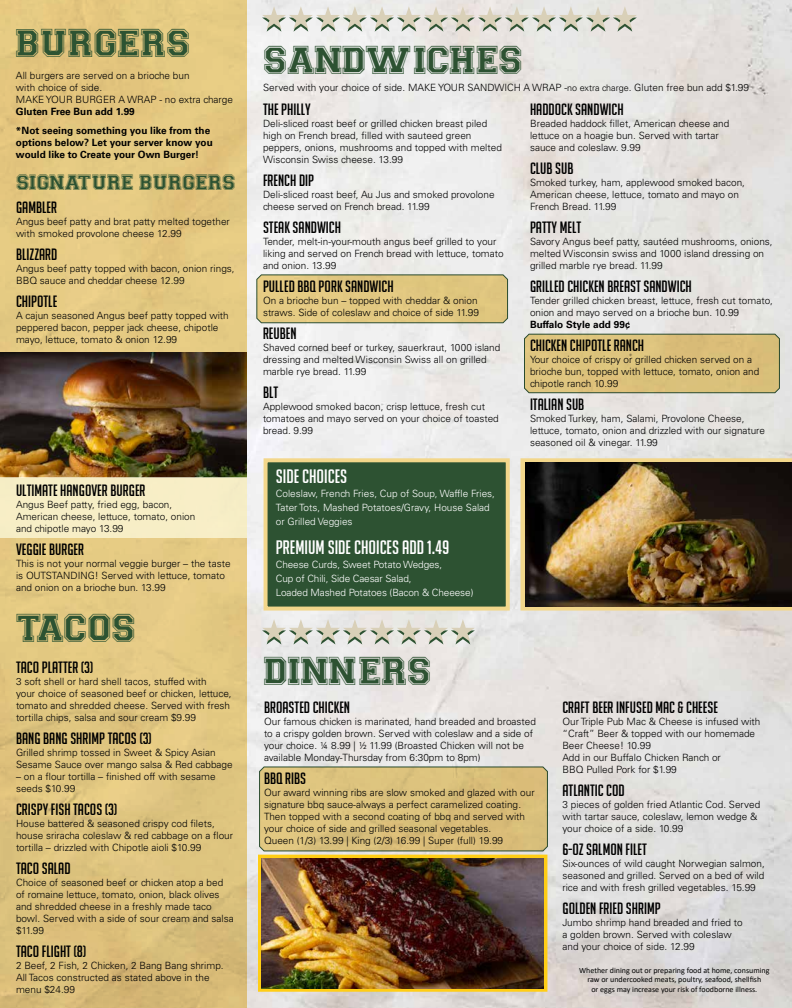
<style>
.page{position:relative;width:792px;height:1008px;background:#fff}
.page>*{position:absolute;margin:0;border:0;box-sizing:border-box;transform-origin:0 0}
.t1{font:40px "Varsity";color:#2d5232}
.t2{font:40px "Varsity";color:#2d5332}
.t3{font:22px "Varsity";color:#2d5232}
.t4{font:19px "Big Noodle Titling";color:#fff}
.t5{font:16px "Big Noodle Titling";color:#000}
.t6{font:300 10px/12px "Univers LT Std";color:#000}
.t7{font:300 10px/14px "Univers LT Std";letter-spacing:-.01em;color:#fff}
.t8{font:700 10px/19px "Univers LT Std";color:#000}
.t9{font:8px/9.6px "Calibri";color:#000;text-align:center}
.s1{font-size:9px}
</style>
<div class="page">
<svg style="left:258px;top:855px;width:289px;height:137px;background:#d5aa1e"></svg>
<div style="left:0;top:0;width:247px;height:1008px;background:#e2c781"></div>
<svg style="left:524px;top:333px;width:256px;height:61px;background:#d4bd7b"></svg>
<svg style="left:256px;top:273px;width:253px;height:51px;background:#dac482"></svg>
<svg style="left:259px;top:766px;width:289px;height:86px;background:#d5bd7a"></svg>
<svg style="left:262px;top:6px;width:375px;height:26px;background:#d4d4ca"></svg>
<svg style="left:262px;top:619px;width:213px;height:26px;background:#d4d4ca"></svg>
<img style="left:0;top:352px;width:247px;height:125px">
<div style="left:0;top:477px;width:247px;height:61px;background:#f7eec6"></div>
<div style="left:264px;top:458px;width:246px;height:153px;background:#2d5232;border:4px solid #f3d78b"></div>
<svg style="left:520px;top:458px;width:272px;height:153px;background:#dec787"></svg>
<img style="left:525px;top:463px;width:267px;height:144px">
<img style="left:262px;top:859px;width:281px;height:129px">
<h1 class="t2" style="left:16px;top:18px;width:176px">BURGERS</h1>
<p class="t6" style="left:16px;top:69px;width:219px">All burgers are served on a brioche bun<br>with choice of side.<br>MAKE YOUR BURGER A WRAP - no extra charge</p>
<p class="t8" style="left:16px;top:102px;width:196px">Gluten Free Bun add 1.99<br>*Not seeing something you like from the</p>
<p class="t8" style="left:16px;top:137px;width:198px;line-height:12px">options below? Let your server know you would like to Create your Own Burger!</p>
<h2 class="t3" style="left:16px;top:168px;width:221px">SIGNATURE BURGERS</h2>
<h3 class="t5" style="left:16px;top:198px;width:43px">GAMBLER</h3>
<p class="t6" style="left:16px;top:215px;width:215px">Angus beef patty and brat patty melted together with smoked provolone cheese 12.99</p>
<h3 class="t5" style="left:16px;top:245px;width:43px">BLIZZARD</h3>
<p class="t6" style="left:16px;top:262px;width:220px">Angus beef patty topped with bacon, onion rings,<br>BBQ sauce and cheddar cheese 12.99</p>
<h3 class="t5" style="left:16px;top:292px;width:43px">CHIPOTLE</h3>
<p class="t6" style="left:16px;top:309px;width:214px">A cajun seasoned Angus beef patty topped with peppered bacon, pepper jack cheese, chipotle mayo, lettuce, tomato &amp; onion 12.99</p>
<h3 class="t5" style="left:16px;top:481px;width:131px">ULTIMATE HANGOVER BURGER</h3>
<p class="t6" style="left:16px;top:498px;width:181px">Angus Beef patty, fried egg, bacon,<br>American cheese, lettuce, tomato, onion and chipotle mayo 13.99</p>
<h3 class="t5" style="left:16px;top:540px;width:70px">VEGGIE BURGER</h3>
<p class="t6" style="left:16px;top:557px;width:216px">This is not your normal veggie burger – the taste is OUTSTANDING! Served with lettuce, tomato and onion on a brioche bun. 13.99</p>
<h1 class="t2" style="left:16px;top:603px;width:121px">TACOS</h1>
<h3 class="t5" style="left:16px;top:658px;width:79px">TACO PLATTER (3)</h3>
<p class="t6" style="left:16px;top:675px;width:217px">3 soft shell or hard shell tacos, stuffed with<br>your choice of seasoned beef or chicken, lettuce, tomato and shredded cheese. Served with fresh tortilla chips, salsa and sour cream $9.99</p>
<h3 class="t5" style="left:16px;top:729px;width:137px">BANG BANG SHRIMP TACOS (3)</h3>
<p class="t6" style="left:16px;top:746px;width:218px">Grilled shrimp tossed in Sweet &amp; Spicy Asian<br>Sesame Sauce over mango salsa &amp; Red cabbage</p>
<p class="t6" style="left:16px;top:770px;width:201px">– on a flour tortilla – finished off with sesame seeds $10.99</p>
<h3 class="t5" style="left:16px;top:800px;width:103px">CRISPY FISH TACOS (3)</h3>
<p class="t6" style="left:16px;top:817px;width:219px">House battered &amp; seasoned crispy cod filets, house sriracha coleslaw &amp; red cabbage on a flour tortilla – drizzled with Chipotle aioli $10.99</p>
<h3 class="t5" style="left:16px;top:859px;width:56px">TACO SALAD</h3>
<p class="t6" style="left:16px;top:876px;width:219px">Choice of seasoned beef or chicken atop a bed of romaine lettuce, tomato, onion, black olives and shredded cheese in a freshly made taco bowl. Served with a side of sour cream and salsa $11.99</p>
<h3 class="t5" style="left:16px;top:942px;width:72px">TACO FLIGHT (8)</h3>
<p class="t6" style="left:16px;top:959px;width:209px">2 Beef, 2 Fish, 2 Chicken, 2 Bang Bang shrimp.<br>All Tacos constructed as stated above in the menu $24.99</p>
<h1 class="t1" style="left:263px;top:35px;width:261px">SANDWICHES</h1>
<p class="t6" style="left:263px;top:82px;width:488px">Served with your choice of side. MAKE YOUR SANDWICH A WRAP -<span class="s1">no extra charge</span>. Gluten free bun add $1.99</p>
<h3 class="t5" style="left:263px;top:101px;width:49px">THE PHILLY</h3>
<p class="t6" style="left:263px;top:118px;width:240px">Deli-sliced roast beef or grilled chicken breast piled high on French bread, filled with sauteed green peppers, onions, mushrooms and topped with melted Wisconsin Swiss cheese. 13.99</p>
<h3 class="t5" style="left:263px;top:172px;width:53px">FRENCH DIP</h3>
<p class="t6" style="left:263px;top:189px;width:233px">Deli-sliced roast beef, Au Jus and smoked provolone cheese served on French bread. 11.99</p>
<h3 class="t5" style="left:263px;top:219px;width:80px">STEAK SANDWICH</h3>
<p class="t6" style="left:263px;top:236px;width:242px">Tender, melt-in-your-mouth angus beef grilled to your liking and served on French bread with lettuce, tomato and onion. 13.99</p>
<h3 class="t5" style="left:263px;top:278px;width:132px">PULLED BBQ PORK SANDWICH</h3>
<p class="t6" style="left:263px;top:295px;width:218px">On a brioche bun – topped with cheddar &amp; onion straws. Side of coleslaw and choice of side 11.99</p>
<h3 class="t5" style="left:263px;top:325px;width:35px">REUBEN</h3>
<p class="t6" style="left:263px;top:342px;width:239px">Shaved corned beef or turkey, sauerkraut, 1000 island dressing and melted Wisconsin Swiss all on grilled marble rye bread. 11.99</p>
<h3 class="t5" style="left:263px;top:384px;width:17px">BLT</h3>
<p class="t6" style="left:263px;top:401px;width:237px">Applewood smoked bacon, crisp lettuce, fresh cut tomatoes and mayo served on your choice of toasted bread. 9.99</p>
<h3 class="t4" style="left:276px;top:466px;width:73px">SIDE CHOICES</h3>
<p class="t7" style="left:276px;top:487px;width:221px">Coleslaw, French Fries, Cup of Soup, Waffle Fries,<br>Tater Tots, Mashed Potatoes/Gravy, House Salad or Grilled Veggies</p>
<h3 class="t4" style="left:276px;top:537px;width:175px">PREMIUM SIDE CHOICES ADD 1.49</h3>
<p class="t7" style="left:276px;top:558px;width:199px">Cheese Curds, Sweet Potato Wedges,<br>Cup of Chili, Side Caesar Salad,<br>Loaded Mashed Potatoes (Bacon &amp; Cheeese)</p>
<h1 class="t1" style="left:264px;top:646px;width:169px">DINNERS</h1>
<h3 class="t5" style="left:530px;top:101px;width:95px">HADDOCK SANDWICH</h3>
<p class="t6" style="left:530px;top:118px;width:201px">Breaded haddock fillet, American cheese and lettuce on a hoagie bun. Served with tartar sauce and coleslaw. 9.99</p>
<h3 class="t5" style="left:530px;top:160px;width:45px">CLUB SUB</h3>
<p class="t6" style="left:530px;top:177px;width:217px">Smoked turkey, ham, applewood smoked bacon,<br>American cheese, lettuce, tomato and mayo on<br>French Bread. 11.99</p>
<h3 class="t5" style="left:530px;top:219px;width:53px">PATTY MELT</h3>
<p class="t6" style="left:530px;top:236px;width:244px">Savory Angus beef patty, sautéed mushrooms, onions, melted Wisconsin swiss and 1000 island dressing on grilled marble rye bread. 11.99</p>
<h3 class="t5" style="left:530px;top:278px;width:163px">GRILLED CHICKEN BREAST SANDWICH</h3>
<p class="t6" style="left:530px;top:295px;width:245px">Tender grilled chicken breast, lettuce, fresh cut tomato, onion and mayo served on a brioche bun. 10.99</p>
<p class="t8" style="left:530px;top:315px;width:102px">Buffalo Style add 99¢</p>
<h3 class="t5" style="left:530px;top:337px;width:116px">CHICKEN CHIPOTLE RANCH</h3>
<p class="t6" style="left:530px;top:354px;width:231px">Your choice of crispy or grilled chicken served on a brioche bun, topped with lettuce, tomato, onion and chipotle ranch 10.99</p>
<h3 class="t5" style="left:530px;top:396px;width:56px">ITALIAN SUB</h3>
<p class="t6" style="left:530px;top:413px;width:237px">Smoked Turkey, ham, Salami, Provolone Cheese, lettuce, tomato, onion and drizzled with our signature seasoned oil &amp; vinegar. 11.99</p>
<h3 class="t5" style="left:264px;top:699px;width:88px">BROASTED CHICKEN</h3>
<p class="t6" style="left:264px;top:715px;width:274px">Our famous chicken is marinated, hand breaded and broasted to a crispy golden brown. Served with coleslaw and a side of your choice. ¼ 8.99 | ½ 11.99 (Broasted Chicken will not be available Monday-Thursday from 6:30pm to 8pm)</p>
<h3 class="t5" style="left:264px;top:770px;width:44px">BBQ RIBS</h3>
<p class="t6" style="left:264px;top:786px;width:272px">Our award winning ribs are slow smoked and glazed with our signature bbq sauce-always a perfect caramelized coating.<br>Then topped with a second coating of bbq and served with your choice of side and grilled seasonal vegetables.<br>Queen (1/3) 13.99 | King (2/3) 16.99 | Super (full) 19.99</p>
<h3 class="t5" style="left:562px;top:699px;width:157px">CRAFT BEER INFUSED MAC &amp; CHEESE</h3>
<p class="t6" style="left:562px;top:715px;width:200px">Our Triple Pub Mac &amp; Cheese is infused with “Craft” Beer &amp; topped with our homemade<br>Beer Cheese! 10.99<br>Add in our Buffalo Chicken Ranch or<br>BBQ Pulled Pork for $1.99</p>
<h3 class="t5" style="left:562px;top:782px;width:64px">ATLANTIC COD</h3>
<p class="t6" style="left:562px;top:798px;width:199px">3 pieces of golden fried Atlantic Cod. Served with tartar sauce, coleslaw, lemon wedge &amp; your choice of a side. 10.99</p>
<h3 class="t5" style="left:562px;top:841px;width:86px">6-OZ SALMON FILET</h3>
<p class="t6" style="left:562px;top:857px;width:204px;text-align:justify">Six-ounces of wild caught Norwegian salmon, seasoned and grilled. Served on a bed of wild rice and with fresh grilled vegetables. 15.99</p>
<h3 class="t5" style="left:562px;top:900px;width:100px">GOLDEN FRIED SHRIMP</h3>
<p class="t6" style="left:562px;top:916px;width:182px">Jumbo shrimp hand breaded and fried to a golden brown. Served with coleslaw and your choice of side. 12.99</p>
<p class="t9" style="left:579px;top:965px;width:192px">Whether dining out or preparing food at home, consuming raw or undercooked meats, poultry, seafood, shellfish<br>or eggs may increase your risk of foodborne illness.</p>
</div>
